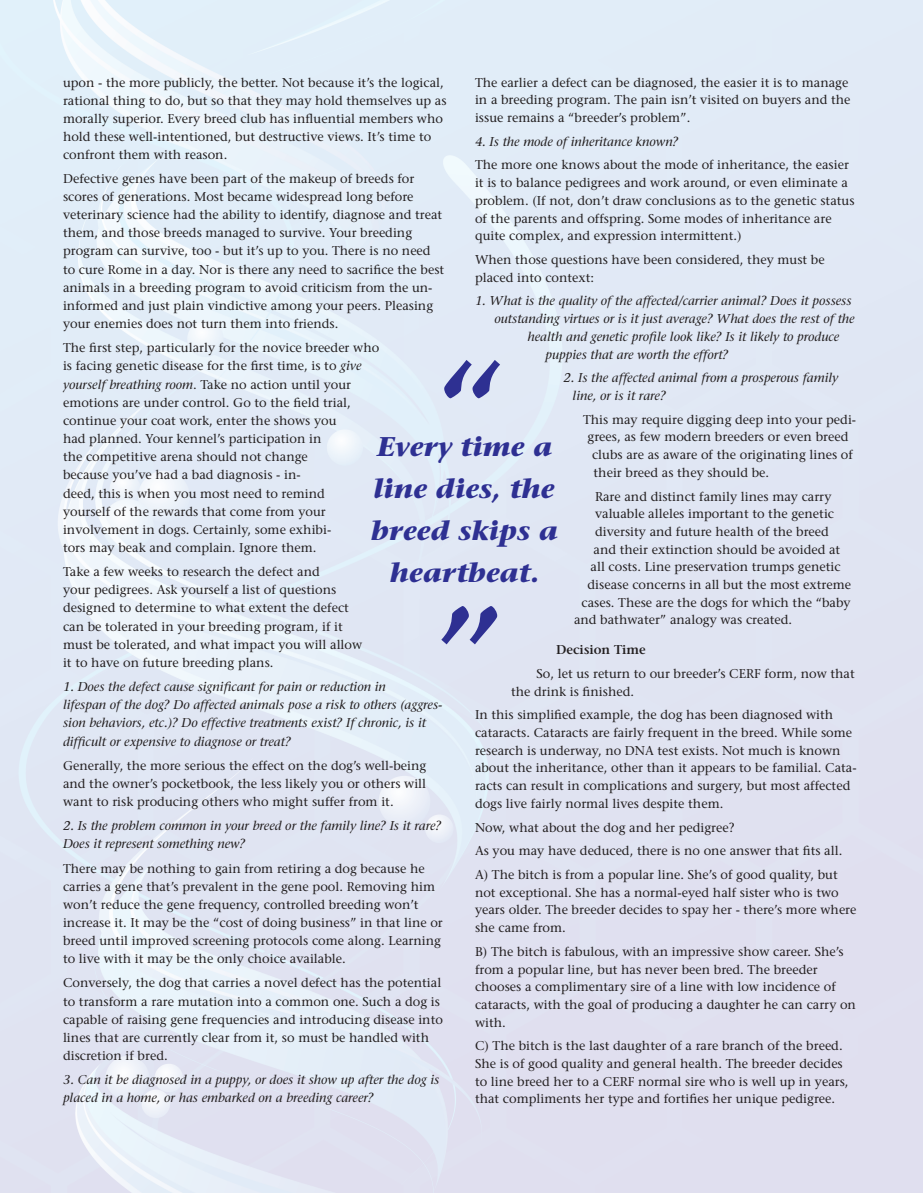
<style>
.page{position:relative;width:923px;height:1193px;background:#fff}
.page>*{position:absolute;margin:0;border:0;box-sizing:border-box;transform-origin:0 0}
.t1{font:italic 700 108px "Stone Serif";color:#2e3092}
.t2{font:italic 700 27px/42px "Stone Serif";color:#2e3092;text-align:center}
.t3{font:12.75px/18.1px "Stone Serif";color:#231f20}
.t4{font:italic 12.75px/18.1px "Stone Serif";color:#231f20}
.t5{font:600 12.75px "Stone Serif";color:#231f20}
.s1{font-style:italic}
</style>
<div class="page">
<p class="t3" style="left:475px;top:73px;width:377px;line-height:17.7px">The earlier a defect can be diagnosed, the easier it is to manage in a breeding program. The pain isn’t visited on buyers and the issue remains a “breeder’s problem”.</p>
<p class="t4" style="left:475px;top:132px;width:205px">4. Is the mode of inheritance known?</p>
<p class="t3" style="left:475px;top:156px;width:381px;line-height:17.7px">The more one knows about the mode of inheritance, the easier it is to balance pedigrees and work around, or even eliminate a problem. (If not, don’t draw conclusions as to the genetic status of the parents and offspring. Some modes of inheritance are quite complex, and expression intermittent.)</p>
<p class="t3" style="left:475px;top:251px;width:351px;line-height:17.7px">When those questions have been considered, they must be placed into context:</p>
<p class="t4" style="left:475px;top:292px;width:378px">1. What is the quality of the affected/carrier animal? Does it possess</p>
<p class="t4" style="left:494px;top:310px;width:362px">outstanding virtues or is it just average? What does the rest of the</p>
<p class="t4" style="left:527px;top:327px;width:313px">health and genetic profile look like? Is it likely to produce</p>
<p class="t4" style="left:545px;top:345px;width:184px">puppies that are worth the effort?</p>
<p class="t4" style="left:572px;top:369px;width:267px;line-height:17.7px;text-indent:-9px">2. Is the affected animal from a prosperous family line, or is it rare?</p>
<p class="t3" style="left:583px;top:410px;width:274px">This may require digging deep into your pedi-</p>
<p class="t3" style="left:587px;top:428px;width:262px">grees, as few modern breeders or even breed</p>
<p class="t3" style="left:592px;top:445px;width:262px">clubs are as aware of the originating lines of</p>
<p class="t3" style="left:593px;top:463px;width:177px">their breed as they should be.</p>
<p class="t3" style="left:595px;top:487px;width:238px">Rare and distinct family lines may carry</p>
<p class="t3" style="left:595px;top:504px;width:240px">valuable alleles important to the genetic</p>
<p class="t3" style="left:595px;top:522px;width:235px">diversity and future health of the breed</p>
<p class="t3" style="left:593px;top:540px;width:248px">and their extinction should be avoided at</p>
<p class="t3" style="left:590px;top:558px;width:251px">all costs. Line preservation trumps genetic</p>
<p class="t3" style="left:587px;top:575px;width:265px">disease concerns in all but the most extreme</p>
<p class="t3" style="left:581px;top:593px;width:270px">cases. These are the dogs for which the “baby</p>
<p class="t3" style="left:574px;top:611px;width:220px">and bathwater” analogy was created.</p>
<p class="t5" style="left:556px;top:642px;width:91px">Decision Time</p>
<p class="t3" style="left:511px;top:664px;width:345px;line-height:17.7px;text-indent:26px">So, let us return to our breeder’s CERF form, now that the drink is finished.</p>
<p class="t3" style="left:475px;top:706px;width:383px;line-height:17.7px">In this simplified example, the dog has been diagnosed with cataracts. Cataracts are fairly frequent in the breed. While some research is underway, no DNA test exists. Not much is known about the inheritance, other than it appears to be familial. Cata&shy;racts can result in complications and surgery, but most affected dogs live fairly normal lives despite them.</p>
<p class="t3" style="left:475px;top:815px;width:369px;line-height:23.7px">Now, what about the dog and her pedigree?<br>As you may have deduced, there is no one answer that fits all.<br>A) The bitch is from a popular line. She’s of good quality, but</p>
<p class="t3" style="left:475px;top:883px;width:383px;line-height:17.7px">not exceptional. She has a normal-eyed half sister who is two years older. The breeder decides to spay her - there’s more where she came from.</p>
<p class="t3" style="left:475px;top:942px;width:382px;line-height:17.7px">B) The bitch is fabulous, with an impressive show career. She’s from a popular line, but has never been bred. The breeder chooses a complimentary sire of a line with low incidence of cataracts, with the goal of producing a daughter he can carry on with.</p>
<p class="t3" style="left:475px;top:1037px;width:375px;line-height:17.7px">C) The bitch is the last daughter of a rare branch of the breed.<br>She is of good quality and general health. The breeder decides to line breed her to a CERF normal sire who is well up in years, that compliments her type and fortifies her unique pedigree.</p>
<p class="t3" style="left:63px;top:73px;width:385px">upon - the more publicly, the better. Not because it’s the logical, rational thing to do, but so that they may hold themselves up as morally superior. Every breed club has influential members who hold these well-intentioned, but destructive views. It’s time to confront them with reason.</p>
<p class="t3" style="left:63px;top:169px;width:383px">Defective genes have been part of the makeup of breeds for scores of generations. Most became widespread long before veterinary science had the ability to identify, diagnose and treat them, and those breeds managed to survive. Your breeding program can survive, too - but it’s up to you. There is no need to cure Rome in a day. Nor is there any need to sacrifice the best animals in a breeding program to avoid criticism from the un&shy;informed and just plain vindictive among your peers. Pleasing your enemies does not turn them into friends.</p>
<p class="t3" style="left:63px;top:339px;width:318px">The first step, particularly for the novice breeder who is facing genetic disease for the first time, is to <span class="s1">give yourself breathing room</span>. Take no action until your emotions are under control. Go to the field trial, continue your coat work, enter the shows you<br>had planned. Your kennel’s participation in<br>the competitive arena should not change<br>because you’ve had a bad diagnosis - in-<br>deed, this is when you most need to remind<br>yourself of the rewards that come from your involvement in dogs. Certainly, some exhibi-<br>tors may beak and complain. Ignore them.</p>
<p class="t3" style="left:63px;top:562px;width:301px">Take a few weeks to research the defect and<br>your pedigrees. Ask yourself a list of questions designed to determine to what extent the defect can be tolerated in your breeding program, if it must be tolerated, and what impact you will allow it to have on future breeding plans.</p>
<p class="t4" style="left:63px;top:677px;width:381px">1. Does the defect cause significant for pain or reduction in<br>lifespan of the dog? Do affected animals pose a risk to others (aggres&shy;sion behaviors, etc.)? Do effective treatments exist? If chronic, is it difficult or expensive to diagnose or treat?</p>
<p class="t3" style="left:63px;top:756px;width:365px;text-align:justify">Generally, the more serious the effect on the dog’s well-being and the owner’s pocketbook, the less likely you or others will want to risk producing others who might suffer from it.</p>
<p class="t4" style="left:63px;top:816px;width:380px">2. Is the problem common in your breed or the family line? Is it rare?<br>Does it represent something new?</p>
<p class="t3" style="left:63px;top:859px;width:381px">There may be nothing to gain from retiring a dog because he carries a gene that’s prevalent in the gene pool. Removing him won’t reduce the gene frequency, controlled breeding won’t increase it. It may be the “cost of doing business” in that line or breed until improved screening protocols come along. Learning to live with it may be the only choice available.</p>
<p class="t3" style="left:63px;top:973px;width:381px">Conversely, the dog that carries a novel defect has the potential to transform a rare mutation into a common one. Such a dog is capable of raising gene frequencies and introducing disease into lines that are currently clear from it, so must be handled with discretion if bred.</p>
<p class="t4" style="left:63px;top:1070px;width:378px">3. Can it be diagnosed in a puppy, or does it show up after the dog is placed in a home, or has embarked on a breeding career?</p>
<h1 class="t1" style="left:436px;top:333px;width:58px">“</h1>
<h2 class="t2" style="left:377px;top:425px;width:176px">Every time a</h2>
<h2 class="t2" style="left:371px;top:467px;width:188px">line dies, the breed skips a heartbeat.</h2>
<h1 class="t1" style="left:435px;top:579px;width:58px">”</h1>
</div>
